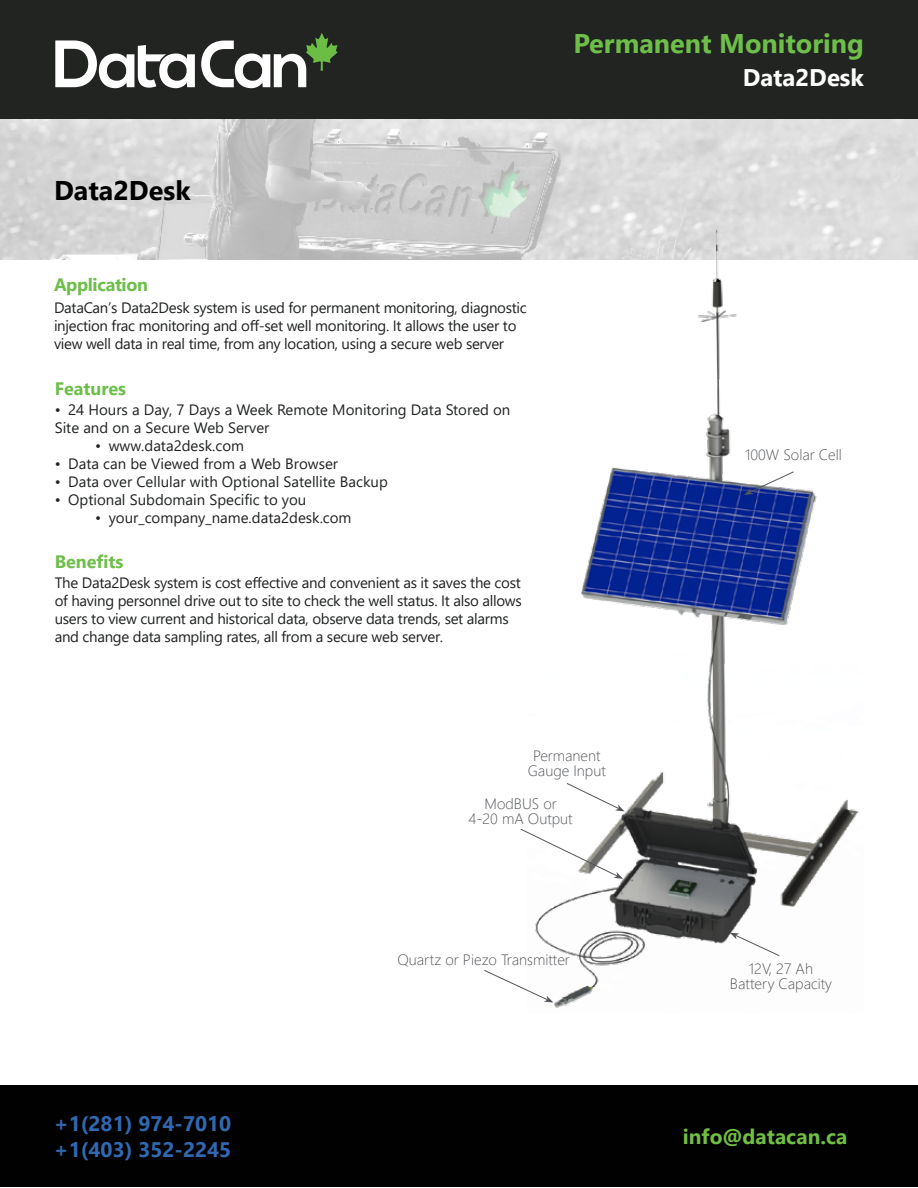
<style>
.page{position:relative;width:918px;height:1188px;background:#fff}
.page>*{position:absolute;margin:0;border:0;box-sizing:border-box;transform-origin:0 0}
.t1{font:700 27px "Segoe UI";color:#6ebe4a}
.t2{font:700 27px "Segoe UI";color:#000}
.t3{font:700 24px "Segoe UI";color:#fff}
.t4{font:700 21px "Segoe UI";color:#3068b2}
.t5{font:700 21px "Segoe UI";color:#70bf44}
.t6{font:700 18px "Segoe UI";color:#6ebe4a}
.t7{font:700 18px "Segoe UI";letter-spacing:-.02em;color:#6ebe4a}
.t8{font:15px/18px "Segoe UI";letter-spacing:-.02em;color:#202222}
.t9{font:15px/18px "Segoe UI";color:#202222}
.t10{font:300 15px/15px "Segoe UI";color:#54565a;text-align:center}
</style>
<div class="page">
<div style="left:0;top:1086px;width:918px;height:101px;background:#010101"></div>
<div style="left:0;top:0;width:918px;height:119px;background:#222421"></div>
<svg style="left:55px;top:40px;width:140px;height:48px"></svg>
<svg style="left:201px;top:33px;width:137px;height:55px"></svg>
<img style="left:1px;top:119px;width:917px;height:141px">
<img style="left:528px;top:218px;width:336px;height:790px">
<svg style="left:484px;top:970px;width:69px;height:33px"></svg>
<svg style="left:520px;top:829px;width:103px;height:50px"></svg>
<svg style="left:566px;top:783px;width:59px;height:28px"></svg>
<svg style="left:730px;top:933px;width:50px;height:23px"></svg>
<svg style="left:744px;top:471px;width:50px;height:24px"></svg>
<h1 class="t1" style="left:573px;top:18px;width:292px">Permanent Monitoring</h1>
<h1 class="t2" style="left:54px;top:165px;width:138px">Data2Desk</h1>
<p class="t7" style="left:54px;top:267px;width:95px">Application</p>
<p class="t8" style="left:54px;top:297px;width:474px">DataCan’s Data2Desk system is used for permanent monitoring, diagnostic injection frac monitoring and off-set well monitoring. It allows the user to view well data in real time, from any location, using a secure web server</p>
<p class="t6" style="left:55px;top:372px;width:73px">Features</p>
<p class="t9" style="left:55px;top:399px;width:457px">• 24 Hours a Day, 7 Days a Week Remote Monitoring Data Stored on<br>Site and on a Secure Web Server</p>
<p class="t9" style="left:95px;top:435px;width:150px">• www.data2desk.com</p>
<p class="t9" style="left:55px;top:453px;width:285px">• Data can be Viewed from a Web Browser</p>
<p class="t9" style="left:55px;top:471px;width:335px">• Data over Cellular with Optional Satellite Backup</p>
<p class="t9" style="left:55px;top:489px;width:253px">• Optional Subdomain Specific to you</p>
<p class="t9" style="left:95px;top:507px;width:258px">• your_company_name.data2desk.com</p>
<p class="t6" style="left:55px;top:545px;width:70px">Benefits</p>
<p class="t8" style="left:55px;top:572px;width:469px">The Data2Desk system is cost effective and convenient as it saves the cost of having personnel drive out to site to check the well status. It also allows users to view current and historical data, observe data trends, set alarms and change data sampling rates, all from a secure web server.</p>
<p class="t10" style="left:528px;top:747px;width:79px">Permanent<br>Gauge Input</p>
<p class="t10" style="left:469px;top:795px;width:106px">ModBUS or<br>4-20 mA Output</p>
<h3 class="t4" style="left:54px;top:1104px;width:179px">+1(281) 974-7010</h3>
<h3 class="t4" style="left:54px;top:1129px;width:179px">+1(403) 352-2245</h3>
<p class="t10" style="left:398px;top:951px;width:174px">Quartz or Piezo Transmitter</p>
<h2 class="t3" style="left:743px;top:55px;width:123px">Data2Desk</h2>
<p class="t10" style="left:745px;top:446px;width:98px">100W Solar Cell</p>
<p class="t10" style="left:730px;top:960px;width:104px">12V, 27 Ah<br>Battery Capacity</p>
<h3 class="t5" style="left:683px;top:1117px;width:166px">info@datacan.ca</h3>
</div>
